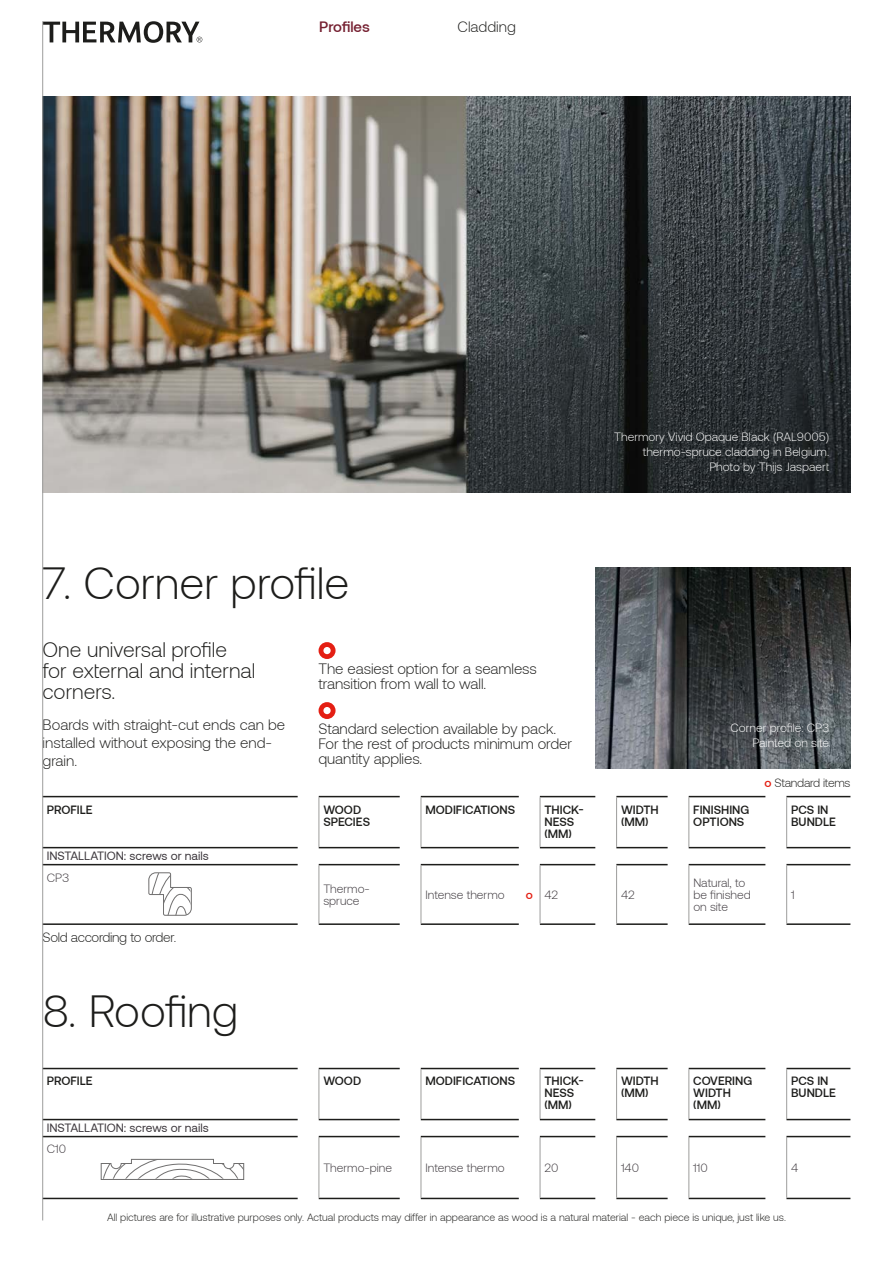
<style>
.page{position:relative;width:893px;height:1263px;background:#fff}
.page>*{position:absolute;margin:0;border:0;box-sizing:border-box;transform-origin:0 0}
.t1{font:300 45px "Aeonik";color:#1d1d1b}
.t2{font:300 21px/21px "Aeonik";color:#1d1d1b}
.t3{font:300 15px/15px "Aeonik";letter-spacing:-.005em;color:#1d1d1b}
.t4{font:500 15px "Aeonik";letter-spacing:-.005em;color:#752031}
.t5{font:300 13.5px "Aeonik";letter-spacing:-.02em;color:#1d1d1b}
.t6{font:500 12px/12px "Aeonik";color:#1d1d1b}
.t7{font:300 12px/15px "Aeonik";color:#fff;text-align:right}
.t8{font:300 12px/12px "Aeonik";color:#3d383d}
.t9{font:12px "Aeonik";color:#3d383d}
.t10{font:300 12px "Aeonik";letter-spacing:-.02em;color:#1d1d1b}
.t11{font:300 10.5px "Aeonik";color:#1d1d1b}
.s1{font-weight:500;color:#e41f13}
</style>
<div class="page">
<hr style="left:43px;top:923px;width:255px;height:2px;background:#1d1d1b">
<hr style="left:319px;top:923px;width:81px;height:2px;background:#1d1d1b">
<hr style="left:421px;top:923px;width:98px;height:2px;background:#1d1d1b">
<hr style="left:540px;top:923px;width:55px;height:2px;background:#1d1d1b">
<hr style="left:616px;top:923px;width:52px;height:2px;background:#1d1d1b">
<hr style="left:689px;top:923px;width:76px;height:2px;background:#1d1d1b">
<hr style="left:786px;top:923px;width:64px;height:2px;background:#1d1d1b">
<hr style="left:43px;top:796px;width:255px;height:1px;background:#1d1d1b">
<hr style="left:319px;top:796px;width:81px;height:1px;background:#1d1d1b">
<hr style="left:421px;top:796px;width:98px;height:1px;background:#1d1d1b">
<hr style="left:540px;top:796px;width:55px;height:1px;background:#1d1d1b">
<hr style="left:616px;top:796px;width:52px;height:1px;background:#1d1d1b">
<hr style="left:689px;top:796px;width:76px;height:1px;background:#1d1d1b">
<hr style="left:786px;top:796px;width:64px;height:1px;background:#1d1d1b">
<hr style="left:43px;top:847px;width:255px;height:1px;background:#1d1d1b">
<hr style="left:319px;top:847px;width:81px;height:1px;background:#1d1d1b">
<hr style="left:421px;top:847px;width:98px;height:1px;background:#1d1d1b">
<hr style="left:540px;top:847px;width:55px;height:1px;background:#1d1d1b">
<hr style="left:616px;top:847px;width:52px;height:1px;background:#1d1d1b">
<hr style="left:689px;top:847px;width:76px;height:1px;background:#1d1d1b">
<hr style="left:786px;top:847px;width:64px;height:1px;background:#1d1d1b">
<hr style="left:43px;top:864px;width:255px;height:1px;background:#1d1d1b">
<hr style="left:319px;top:864px;width:81px;height:1px;background:#1d1d1b">
<hr style="left:421px;top:864px;width:98px;height:1px;background:#1d1d1b">
<hr style="left:540px;top:864px;width:55px;height:1px;background:#1d1d1b">
<hr style="left:616px;top:864px;width:52px;height:1px;background:#1d1d1b">
<hr style="left:689px;top:864px;width:76px;height:1px;background:#1d1d1b">
<hr style="left:786px;top:864px;width:64px;height:1px;background:#1d1d1b">
<hr style="left:319px;top:797px;width:1px;height:50px;background:#9d9d9c">
<hr style="left:319px;top:865px;width:1px;height:58px;background:#9d9d9c">
<hr style="left:421px;top:797px;width:1px;height:50px;background:#9d9d9c">
<hr style="left:421px;top:865px;width:1px;height:58px;background:#9d9d9c">
<hr style="left:540px;top:797px;width:1px;height:50px;background:#9d9d9c">
<hr style="left:540px;top:865px;width:1px;height:58px;background:#9d9d9c">
<hr style="left:616px;top:797px;width:1px;height:50px;background:#9d9d9c">
<hr style="left:616px;top:865px;width:1px;height:58px;background:#9d9d9c">
<hr style="left:689px;top:797px;width:1px;height:50px;background:#9d9d9c">
<hr style="left:689px;top:865px;width:1px;height:58px;background:#9d9d9c">
<hr style="left:786px;top:797px;width:1px;height:50px;background:#9d9d9c">
<hr style="left:786px;top:865px;width:1px;height:58px;background:#9d9d9c">
<img style="left:595px;top:567px;width:255px;height:202px">
<svg style="left:319px;top:642px;width:17px;height:17px"></svg>
<svg style="left:319px;top:702px;width:17px;height:17px"></svg>
<hr style="left:43px;top:1198px;width:255px;height:1px;background:#1d1d1b">
<hr style="left:319px;top:1198px;width:81px;height:1px;background:#1d1d1b">
<hr style="left:421px;top:1198px;width:98px;height:1px;background:#1d1d1b">
<hr style="left:540px;top:1198px;width:55px;height:1px;background:#1d1d1b">
<hr style="left:616px;top:1198px;width:52px;height:1px;background:#1d1d1b">
<hr style="left:689px;top:1198px;width:76px;height:1px;background:#1d1d1b">
<hr style="left:786px;top:1198px;width:64px;height:1px;background:#1d1d1b">
<hr style="left:43px;top:1068px;width:255px;height:1px;background:#1d1d1b">
<hr style="left:319px;top:1068px;width:81px;height:1px;background:#1d1d1b">
<hr style="left:421px;top:1068px;width:98px;height:1px;background:#1d1d1b">
<hr style="left:540px;top:1068px;width:55px;height:1px;background:#1d1d1b">
<hr style="left:616px;top:1068px;width:52px;height:1px;background:#1d1d1b">
<hr style="left:689px;top:1068px;width:76px;height:1px;background:#1d1d1b">
<hr style="left:786px;top:1068px;width:64px;height:1px;background:#1d1d1b">
<hr style="left:319px;top:1069px;width:1px;height:50px;background:#9d9d9c">
<hr style="left:319px;top:1137px;width:1px;height:61px;background:#9d9d9c">
<hr style="left:421px;top:1069px;width:1px;height:50px;background:#9d9d9c">
<hr style="left:421px;top:1137px;width:1px;height:61px;background:#9d9d9c">
<hr style="left:540px;top:1069px;width:1px;height:50px;background:#9d9d9c">
<hr style="left:540px;top:1137px;width:1px;height:61px;background:#9d9d9c">
<hr style="left:616px;top:1069px;width:1px;height:50px;background:#9d9d9c">
<hr style="left:616px;top:1137px;width:1px;height:61px;background:#9d9d9c">
<hr style="left:689px;top:1069px;width:1px;height:50px;background:#9d9d9c">
<hr style="left:689px;top:1137px;width:1px;height:61px;background:#9d9d9c">
<hr style="left:786px;top:1069px;width:1px;height:50px;background:#9d9d9c">
<hr style="left:786px;top:1137px;width:1px;height:61px;background:#9d9d9c">
<hr style="left:43px;top:1119px;width:255px;height:1px;background:#1d1d1b">
<hr style="left:319px;top:1119px;width:81px;height:1px;background:#1d1d1b">
<hr style="left:421px;top:1119px;width:98px;height:1px;background:#1d1d1b">
<hr style="left:540px;top:1119px;width:55px;height:1px;background:#1d1d1b">
<hr style="left:616px;top:1119px;width:52px;height:1px;background:#1d1d1b">
<hr style="left:689px;top:1119px;width:76px;height:1px;background:#1d1d1b">
<hr style="left:786px;top:1119px;width:64px;height:1px;background:#1d1d1b">
<hr style="left:43px;top:1136px;width:255px;height:1px;background:#1d1d1b">
<hr style="left:319px;top:1136px;width:81px;height:1px;background:#1d1d1b">
<hr style="left:421px;top:1136px;width:98px;height:1px;background:#1d1d1b">
<hr style="left:540px;top:1136px;width:55px;height:1px;background:#1d1d1b">
<hr style="left:616px;top:1136px;width:52px;height:1px;background:#1d1d1b">
<hr style="left:689px;top:1136px;width:76px;height:1px;background:#1d1d1b">
<hr style="left:786px;top:1136px;width:64px;height:1px;background:#1d1d1b">
<img style="left:43px;top:96px;width:807px;height:396px">
<svg style="left:148px;top:872px;width:44px;height:44px"></svg>
<svg style="left:100px;top:1158px;width:144px;height:22px"></svg>
<svg style="left:43px;top:21px;width:159px;height:22px"></svg>
<hr style="left:42px;top:21px;width:1px;height:1199px;background:#9d9d9c">
<p class="t4" style="left:319px;top:18px;width:52px">Profiles</p>
<p class="t3" style="left:457px;top:20px;width:60px">Cladding</p>
<p class="t7" style="left:614px;top:430px;width:216px">Thermory Vivid Opaque Black (RAL9005) thermo-spruce cladding in Belgium.<br>Photo by Thijs Jaspaert</p>
<h1 class="t1" style="left:43px;top:558px;width:308px">7. Corner profile</h1>
<h2 class="t2" style="left:43px;top:639px;width:214px">One universal profile for external and internal corners.</h2>
<p class="t3" style="left:43px;top:716px;width:244px;line-height:18px">Boards with straight-cut ends can be installed without exposing the end&shy;grain.</p>
<p class="t6" style="left:47px;top:804px;width:47px">PROFILE</p>
<p class="t6" style="left:323px;top:804px;width:48px">WOOD<br>SPECIES</p>
<p class="t6" style="left:425px;top:804px;width:91px">MODIFICATIONS</p>
<p class="t6" style="left:544px;top:803px;width:41px">THICK-<br>NESS (MM)</p>
<p class="t6" style="left:621px;top:804px;width:39px">WIDTH (MM)</p>
<p class="t6" style="left:693px;top:804px;width:58px">FINISHING<br>OPTIONS</p>
<p class="t6" style="left:791px;top:804px;width:46px">PCS IN<br>BUNDLE</p>
<p class="t9" style="left:47px;top:852px;width:163px">INSTALLATION: screws or nails</p>
<p class="t8" style="left:47px;top:872px;width:24px">CP3</p>
<p class="t8" style="left:323px;top:883px;width:48px">Thermo&shy;spruce</p>
<p class="t8" style="left:425px;top:889px;width:81px">Intense thermo</p>
<p class="t8" style="left:526px;top:889px;width:34px"><span class="s1">o</span> 42</p>
<p class="t8" style="left:621px;top:889px;width:15px">42</p>
<p class="t8" style="left:693px;top:877px;width:59px">Natural, to be finished on site</p>
<p class="t3" style="left:319px;top:662px;width:220px">The easiest option for a seamless transition from wall to wall.</p>
<p class="t3" style="left:319px;top:722px;width:255px">Standard selection available by pack.<br>For the rest of products minimum order quantity applies.</p>
<p class="t7" style="left:730px;top:721px;width:100px">Corner profile: CP3<br>Painted on site</p>
<p class="t10" style="left:764px;top:778px;width:88px"><span class="s1">o</span> Standard items</p>
<p class="t8" style="left:791px;top:889px;width:5px">1</p>
<p class="t5" style="left:43px;top:931px;width:135px">Sold according to order.</p>
<h1 class="t1" style="left:43px;top:987px;width:197px">8. Roofing</h1>
<p class="t6" style="left:47px;top:1076px;width:47px">PROFILE</p>
<p class="t6" style="left:323px;top:1076px;width:39px">WOOD</p>
<p class="t6" style="left:425px;top:1076px;width:91px">MODIFICATIONS</p>
<p class="t6" style="left:544px;top:1075px;width:41px">THICK-<br>NESS (MM)</p>
<p class="t6" style="left:621px;top:1076px;width:39px">WIDTH (MM)</p>
<p class="t6" style="left:693px;top:1076px;width:61px">COVERING<br>WIDTH (MM)</p>
<p class="t6" style="left:791px;top:1076px;width:46px">PCS IN<br>BUNDLE</p>
<p class="t9" style="left:47px;top:1124px;width:163px">INSTALLATION: screws or nails</p>
<p class="t8" style="left:47px;top:1144px;width:21px">C10</p>
<p class="t8" style="left:323px;top:1162px;width:70px">Thermo-pine</p>
<p class="t8" style="left:425px;top:1162px;width:81px">Intense thermo</p>
<p class="t8" style="left:544px;top:1162px;width:16px">20</p>
<p class="t8" style="left:621px;top:1162px;width:20px">140</p>
<p class="t8" style="left:693px;top:1162px;width:16px">110</p>
<p class="t8" style="left:791px;top:1162px;width:9px">4</p>
<p class="t11" style="left:107px;top:1211px;width:680px">All pictures are for illustrative purposes only. Actual products may differ in appearance as wood is a natural material - each piece is unique, just like us.</p>
</div>
